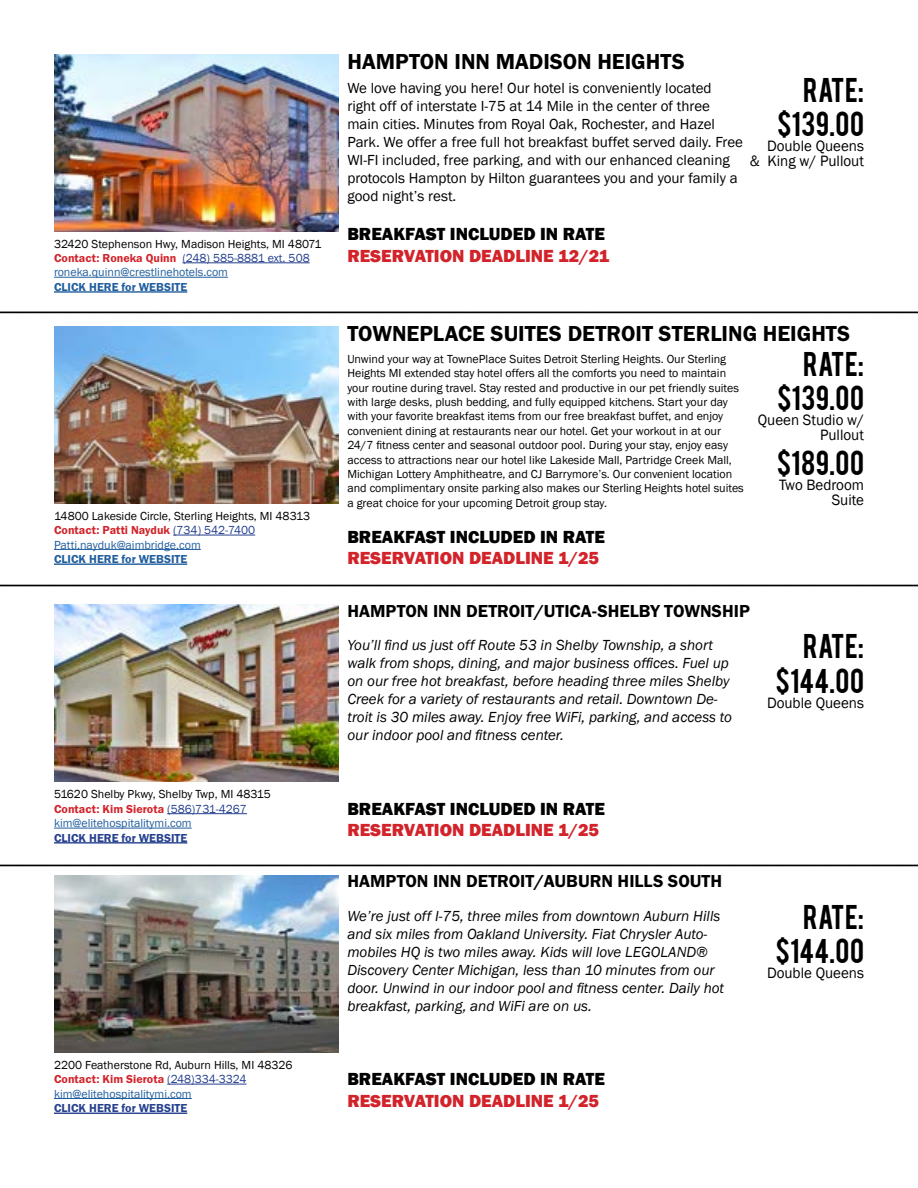
<style>
.page{position:relative;width:918px;height:1188px;background:#fff}
.page>*{position:absolute;margin:0;border:0;box-sizing:border-box;transform-origin:0 0}
.t1{font:27px/34.5px "Bebas";letter-spacing:.015em;color:#000;text-align:right}
.t2{font:22.5px "Franklin Gothic URW Dem";color:#000}
.t3{font:800 18px "Franklin Gothic";color:#d2232a}
.t4{font:800 18px "Franklin Gothic";color:#000101}
.t5{font:18px "Franklin Gothic URW Dem";color:#000}
.t6{font:15.45px/15px "Franklin Gothic";color:#000;text-align:right}
.t7{font:italic 15px/18px "Franklin Gothic";color:#000101}
.t8{font:15px/18px "Franklin Gothic";color:#000101}
.t9{font:12px/14.4px "Franklin Gothic";color:#000101}
.t10{font:12px/14.4px "Franklin Gothic";color:#000}
.t11{font:12px "Franklin Gothic URW Dem";color:#d2232a}
.t12{font:12px "Franklin Gothic";color:#215e9e}
.t13{font:12px "Franklin Gothic URW Dem";color:#215e9e}
.t14{font:12px "Franklin Gothic URW Dem";color:#25408f}
.s1{font-family:"Franklin Gothic URW Dem";color:#d2232a}
.s2{color:#25408f}
.s3{color:#215e9e}
.s4{font-family:"Franklin Gothic";color:#25408f}
</style>
<div class="page">
<svg style="left:0;top:584px;width:918px;height:3px;background:#707070"></svg>
<svg style="left:0;top:311px;width:918px;height:2px;background:#454545"></svg>
<svg style="left:0;top:864px;width:918px;height:3px;background:#707070"></svg>
<img style="left:54px;top:326px;width:284px;height:177px">
<hr style="left:173px;top:535px;width:82px;height:1px;background:#25408f">
<hr style="left:54px;top:549px;width:147px;height:1px;background:#215e9e">
<hr style="left:54px;top:563px;width:133px;height:2px;background:#215e9e">
<hr style="left:167px;top:813px;width:80px;height:1px;background:#25408f">
<hr style="left:54px;top:828px;width:138px;height:1px;background:#215e9e">
<hr style="left:54px;top:842px;width:133px;height:2px;background:#25408f">
<img style="left:54px;top:605px;width:284px;height:177px">
<hr style="left:167px;top:1084px;width:80px;height:1px;background:#25408f">
<hr style="left:54px;top:1098px;width:138px;height:1px;background:#215e9e">
<hr style="left:54px;top:1113px;width:133px;height:1px;background:#25408f">
<img style="left:54px;top:875px;width:284px;height:177px">
<img style="left:54px;top:54px;width:284px;height:177px">
<hr style="left:182px;top:263px;width:128px;height:1px;background:#25408f">
<hr style="left:54px;top:277px;width:174px;height:1px;background:#215e9e">
<hr style="left:54px;top:291px;width:133px;height:2px;background:#215e9e">
<p class="t10" style="left:54px;top:237px;width:269px">32420 Stephenson Hwy, Madison Heights, MI 48071<br><span class="s1">Contact: Roneka Quinn</span> <span class="s2">(248) 585-8881 ext. 508 </span><span class="s3">roneka.quinn@crestlinehotels.com</span></p>
<p class="t13" style="left:54px;top:279px;width:135px">CLICK HERE for WEBSITE</p>
<p class="t10" style="left:54px;top:509px;width:258px">14800 Lakeside Circle, Sterling Heights, MI 48313</p>
<p class="t11" style="left:54px;top:523px;width:203px">Contact: Patti Nayduk <span class="s4">(734) 542-7400</span></p>
<p class="t12" style="left:54px;top:537px;width:148px">Patti.nayduk@aimbridge.com</p>
<p class="t13" style="left:54px;top:552px;width:135px">CLICK HERE for WEBSITE</p>
<p class="t10" style="left:54px;top:787px;width:218px">51620 Shelby Pkwy, Shelby Twp, MI 48315</p>
<p class="t11" style="left:54px;top:801px;width:194px">Contact: Kim Sierota <span class="s4">(586)731-4267</span></p>
<p class="t12" style="left:54px;top:816px;width:139px">kim@elitehospitalitymi.com</p>
<p class="t14" style="left:54px;top:830px;width:135px">CLICK HERE for WEBSITE</p>
<p class="t10" style="left:54px;top:1058px;width:240px">2200 Featherstone Rd, Auburn Hills, MI 48326</p>
<p class="t11" style="left:54px;top:1072px;width:194px">Contact: Kim Sierota <span class="s4">(248)334-3324</span></p>
<p class="t12" style="left:54px;top:1086px;width:139px">kim@elitehospitalitymi.com</p>
<p class="t14" style="left:54px;top:1101px;width:135px">CLICK HERE for WEBSITE</p>
<h2 class="t2" style="left:347px;top:48px;width:339px">HAMPTON INN MADISON HEIGHTS</h2>
<p class="t8" style="left:347px;top:79px;width:397px">We love having you here! Our hotel is conveniently located right off of interstate I-75 at 14 Mile in the center of three main cities. Minutes from Royal Oak, Rochester, and Hazel Park. We offer a free full hot breakfast buffet served daily. Free WI-FI included, free parking, and with our enhanced cleaning protocols Hampton by Hilton guarantees you and your family a good night’s rest.</p>
<h3 class="t4" style="left:347px;top:223px;width:259px">BREAKFAST INCLUDED IN RATE</h3>
<h3 class="t3" style="left:347px;top:244px;width:264px">RESERVATION DEADLINE 12/21</h3>
<h1 class="t1" style="left:777px;top:71px;width:88px">RATE: $139.00</h1>
<p class="t6" style="left:750px;top:139px;width:116px">Double Queens<br>&amp; King w/ Pullout</p>
<h2 class="t2" style="left:347px;top:320px;width:504px">TOWNEPLACE SUITES DETROIT STERLING HEIGHTS</h2>
<p class="t9" style="left:347px;top:352px;width:398px">Unwind your way at TownePlace Suites Detroit Sterling Heights. Our Sterling Heights MI extended stay hotel offers all the comforts you need to maintain your routine during travel. Stay rested and productive in our pet friendly suites with large desks, plush bedding, and fully equipped kitchens. Start your day with your favorite breakfast items from our free breakfast buffet, and enjoy convenient dining at restaurants near our hotel. Get your workout in at our 24/7 fitness center and seasonal outdoor pool. During your stay, enjoy easy access to attractions near our hotel like Lakeside Mall, Partridge Creek Mall, Michigan Lottery Amphitheatre, and CJ Barrymore’s. Our convenient location and complimentary onsite parking also makes our Sterling Heights hotel suites a great choice for your upcoming Detroit group stay.</p>
<h3 class="t4" style="left:347px;top:525px;width:259px">BREAKFAST INCLUDED IN RATE</h3>
<h3 class="t3" style="left:347px;top:547px;width:253px">RESERVATION DEADLINE 1/25</h3>
<h1 class="t1" style="left:777px;top:345px;width:88px">RATE: $139.00</h1>
<p class="t6" style="left:758px;top:413px;width:108px">Queen Studio w/<br>Pullout</p>
<h1 class="t1" style="left:777px;top:444px;width:89px">$189.00</h1>
<p class="t6" style="left:779px;top:477px;width:86px">Two Bedroom<br>Suite</p>
<h3 class="t5" style="left:347px;top:600px;width:404px">HAMPTON INN DETROIT/UTICA-SHELBY TOWNSHIP</h3>
<p class="t7" style="left:347px;top:637px;width:386px">You’ll find us just off Route 53 in Shelby Township, a short walk from shops, dining, and major business offices. Fuel up on our free hot breakfast, before heading three miles Shelby Creek for a variety of restaurants and retail. Downtown De&shy;troit is 30 miles away. Enjoy free WiFi, parking, and access to our indoor pool and fitness center.</p>
<h1 class="t1" style="left:776px;top:627px;width:90px">RATE: $144.00</h1>
<p class="t6" style="left:767px;top:695px;width:99px">Double Queens</p>
<h3 class="t4" style="left:347px;top:797px;width:259px">BREAKFAST INCLUDED IN RATE</h3>
<h3 class="t3" style="left:347px;top:819px;width:253px">RESERVATION DEADLINE 1/25</h3>
<h3 class="t5" style="left:347px;top:870px;width:376px">HAMPTON INN DETROIT/AUBURN HILLS SOUTH</h3>
<p class="t7" style="left:347px;top:907px;width:378px">We’re just off I-75, three miles from downtown Auburn Hills and six miles from Oakland University. Fiat Chrysler Auto&shy;mobiles HQ is two miles away. Kids will love LEGOLAND® Discovery Center Michigan, less than 10 minutes from our door. Unwind in our indoor pool and fitness center. Daily hot breakfast, parking, and WiFi are on us.</p>
<h3 class="t4" style="left:347px;top:1067px;width:259px">BREAKFAST INCLUDED IN RATE</h3>
<h3 class="t3" style="left:347px;top:1089px;width:253px">RESERVATION DEADLINE 1/25</h3>
<h1 class="t1" style="left:776px;top:898px;width:90px">RATE: $144.00</h1>
<p class="t6" style="left:767px;top:966px;width:99px">Double Queens</p>
</div>
